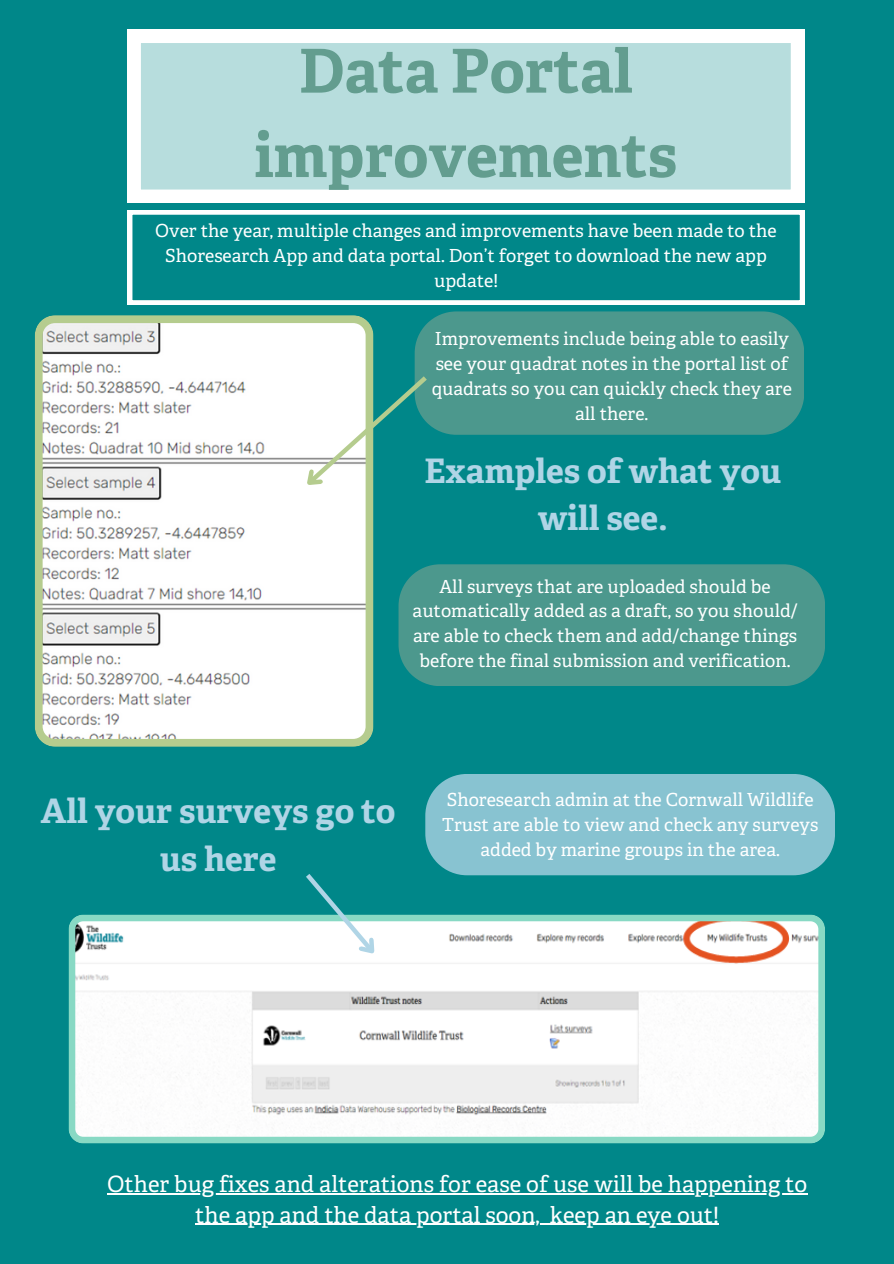
<style>
.page{position:relative;width:894px;height:1264px;background:#fff}
.page>*{position:absolute;margin:0;border:0;box-sizing:border-box;transform-origin:0 0}
.t1{font:700 60.45px/84.3px "Adelle";color:#639d8f;text-align:center}
.t2{font:700 33.75px/47.2px "Adelle";color:#b0d5e6;text-align:center}
.t3{font:22.5px "Adelle";color:#fff}
.t4{font:18px/24.8px "Adelle";color:#fff;text-align:center}
</style>
<div class="page">
<div style="left:0;top:0;width:893px;height:1263px;background:#008789"></div>
<svg style="left:127px;top:30px;width:676px;height:173px;background:#c4e3e3"></svg>
<svg style="left:128px;top:210px;width:676px;height:95px"></svg>
<svg style="left:35px;top:315px;width:338px;height:431px;background:#eceee9"></svg>
<svg style="left:68px;top:914px;width:756px;height:228px;background:#eef3f1"></svg>
<div style="left:414px;top:311px;width:389px;height:124px;background:#4c988d"></div>
<div style="left:425px;top:774px;width:409px;height:101px;background:#88c3d1"></div>
<div style="left:398px;top:564px;width:426px;height:122px;background:#4c988d"></div>
<hr style="left:107px;top:1193px;width:700px;height:1px;background:#fff">
<hr style="left:195px;top:1223px;width:344px;height:1px;background:#fff">
<hr style="left:549px;top:1223px;width:170px;height:1px;background:#fff">
<svg style="left:295px;top:371px;width:136px;height:126px"></svg>
<svg style="left:301px;top:874px;width:86px;height:91px"></svg>
<p class="t1" style="left:254px;top:35px;width:424px">Data Portal improvements</p>
<h1 class="t4" style="left:155px;top:220px;width:623px">Over the year, multiple changes and improvements have been made to the<br>Shoresearch App and data portal. Don’t forget to download the new app update!</h1>
<h2 class="t4" style="left:431px;top:328px;width:361px">Improvements include being able to easily see your quadrat notes in the portal list of quadrats so you can quickly check they are all there.</h2>
<h2 class="t2" style="left:424px;top:450px;width:358px">Examples of what you will see.</h2>
<p class="t4" style="left:412px;top:575px;width:386px">All surveys that are uploaded should be automatically added as a draft, so you should/ are able to check them and add/change things before the final submission and verification.</p>
<h2 class="t2" style="left:41px;top:791px;width:356px">All your surveys go to us here</h2>
<p class="t4" style="left:442px;top:789px;width:377px">Shoresearch admin at the Cornwall Wildlife<br>Trust are able to view and check any surveys added by marine groups in the area.</p>
<h2 class="t3" style="left:107px;top:1172px;width:701px">Other bug fixes and alterations for ease of use will be happening to</h2>
<p class="t3" style="left:195px;top:1202px;width:525px">the app and the data portal soon, keep an eye out!</p>
</div>
